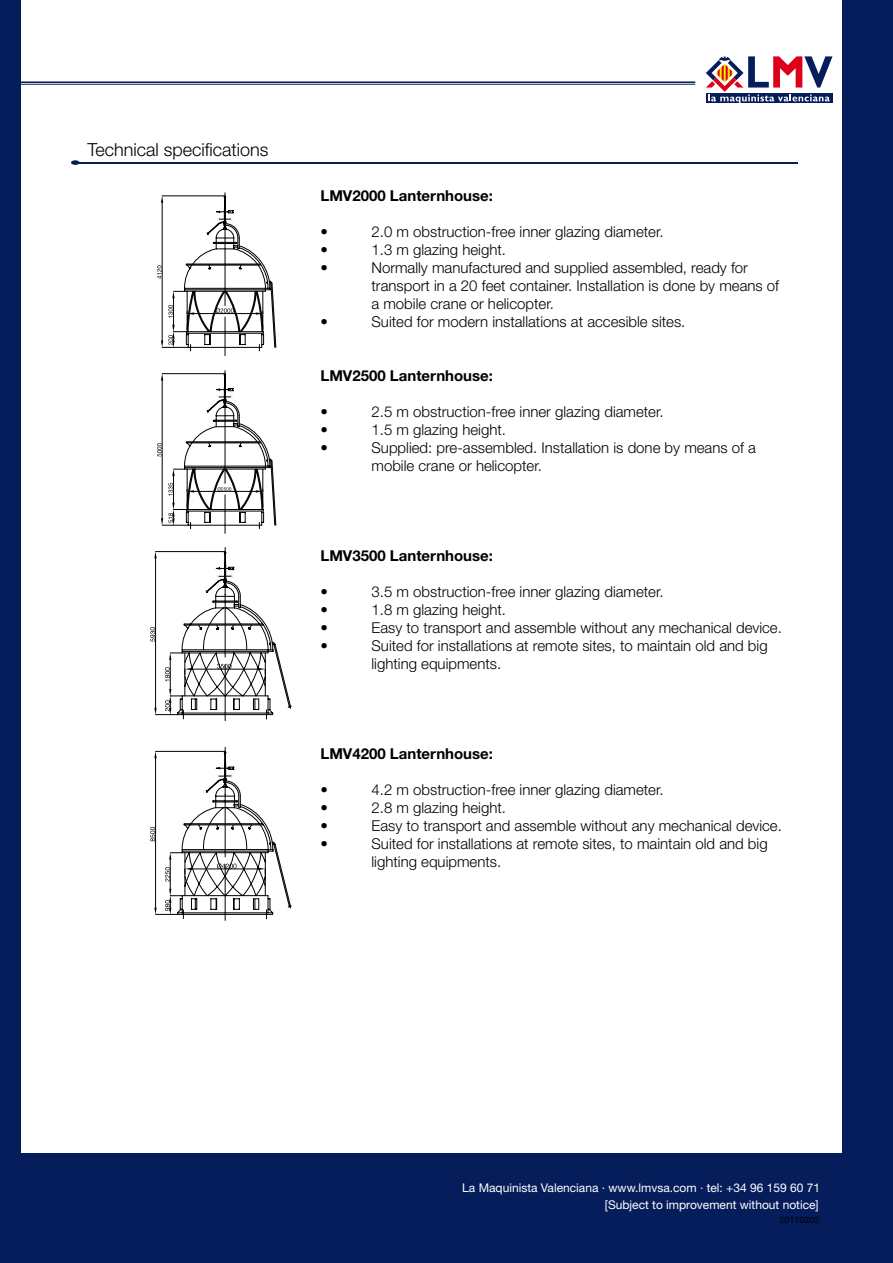
<style>
.page{position:relative;width:893px;height:1263px;background:#fff}
.page>*{position:absolute;margin:0;border:0;box-sizing:border-box;transform-origin:0 0}
.t1{font:300 18px "Helvetica Neue LT Std";color:#000}
.t2{font:300 15px/18px "Helvetica Neue LT Std";color:#000}
.t3{font:700 15px "Helvetica Neue LT Std";color:#000}
.t4{font:12px "Helvetica Neue LT Std";color:#fff}
.t5{font:9px "Helvetica Neue LT Std";color:#000}
</style>
<div class="page">
<hr style="left:225px;top:864px;width:1px;height:56px;background:#000">
<svg style="left:150px;top:193px;width:142px;height:726px"></svg>
<div style="left:842px;top:0;width:51px;height:1263px;background:#051e5b"></div>
<svg style="left:706px;top:56px;width:126px;height:47px"></svg>
<div style="left:0;top:0;width:21px;height:1263px;background:#051e5b"></div>
<div style="left:0;top:1153px;width:893px;height:110px;background:#051e5b"></div>
<hr style="left:0;top:81px;width:695px;height:2px;background:#051e5b">
<hr style="left:0;top:84px;width:695px;height:1px;background:#051e5b">
<hr style="left:76px;top:162px;width:722px;height:1px;background:#002156">
<div style="left:71px;top:160px;width:9px;height:5px;background:#002156;border-radius:50%"></div>
<p class="t1" style="left:88px;top:139px;width:183px">Technical specifications</p>
<p class="t3" style="left:320px;top:186px;width:174px">LMV2000 Lanternhouse:</p>
<p class="t2" style="left:320px;top:222px;width:9px">•</p>
<p class="t2" style="left:371px;top:222px;width:294px">2.0 m obstruction-free inner glazing diameter.</p>
<p class="t2" style="left:320px;top:240px;width:9px">•</p>
<p class="t2" style="left:371px;top:240px;width:136px">1.3 m glazing height.</p>
<p class="t2" style="left:320px;top:258px;width:9px">•</p>
<p class="t2" style="left:371px;top:258px;width:409px">Normally manufactured and supplied assembled, ready for transport in a 20 feet container. Installation is done by means of a mobile crane or helicopter.</p>
<p class="t2" style="left:320px;top:312px;width:9px">•</p>
<p class="t2" style="left:371px;top:312px;width:315px">Suited for modern installations at accesible sites.</p>
<p class="t3" style="left:320px;top:366px;width:174px">LMV2500 Lanternhouse:</p>
<p class="t2" style="left:320px;top:402px;width:9px">•</p>
<p class="t2" style="left:371px;top:402px;width:294px">2.5 m obstruction-free inner glazing diameter.</p>
<p class="t2" style="left:320px;top:420px;width:9px">•</p>
<p class="t2" style="left:371px;top:420px;width:136px">1.5 m glazing height.</p>
<p class="t2" style="left:320px;top:438px;width:9px">•</p>
<p class="t2" style="left:371px;top:438px;width:386px">Supplied: pre-assembled. Installation is done by means of a mobile crane or helicopter.</p>
<p class="t3" style="left:320px;top:546px;width:174px">LMV3500 Lanternhouse:</p>
<p class="t2" style="left:320px;top:582px;width:9px">•</p>
<p class="t2" style="left:371px;top:582px;width:294px">3.5 m obstruction-free inner glazing diameter.</p>
<p class="t2" style="left:320px;top:600px;width:9px">•</p>
<p class="t2" style="left:371px;top:600px;width:136px">1.8 m glazing height.</p>
<p class="t2" style="left:320px;top:618px;width:9px">•</p>
<p class="t2" style="left:371px;top:618px;width:412px">Easy to transport and assemble without any mechanical device.</p>
<p class="t2" style="left:320px;top:636px;width:9px">•</p>
<p class="t2" style="left:371px;top:636px;width:398px">Suited for installations at remote sites, to maintain old and big lighting equipments.</p>
<p class="t3" style="left:320px;top:744px;width:174px">LMV4200 Lanternhouse:</p>
<p class="t2" style="left:320px;top:780px;width:9px">•</p>
<p class="t2" style="left:371px;top:780px;width:294px">4.2 m obstruction-free inner glazing diameter.</p>
<p class="t2" style="left:320px;top:798px;width:9px">•</p>
<p class="t2" style="left:371px;top:798px;width:136px">2.8 m glazing height.</p>
<p class="t2" style="left:320px;top:816px;width:9px">•</p>
<p class="t2" style="left:371px;top:816px;width:412px">Easy to transport and assemble without any mechanical device.</p>
<p class="t2" style="left:320px;top:834px;width:9px">•</p>
<p class="t2" style="left:371px;top:834px;width:398px">Suited for installations at remote sites, to maintain old and big lighting equipments.</p>
<p class="t4" style="left:462px;top:1181px;width:359px">La Maquinista Valenciana · www.lmvsa.com · tel: +34 96 159 60 71</p>
<p class="t5" style="left:780px;top:1215px;width:42px">20110202</p>
<p class="t4" style="left:605px;top:1197px;width:215px">[Subject to improvement without notice]</p>
</div>
